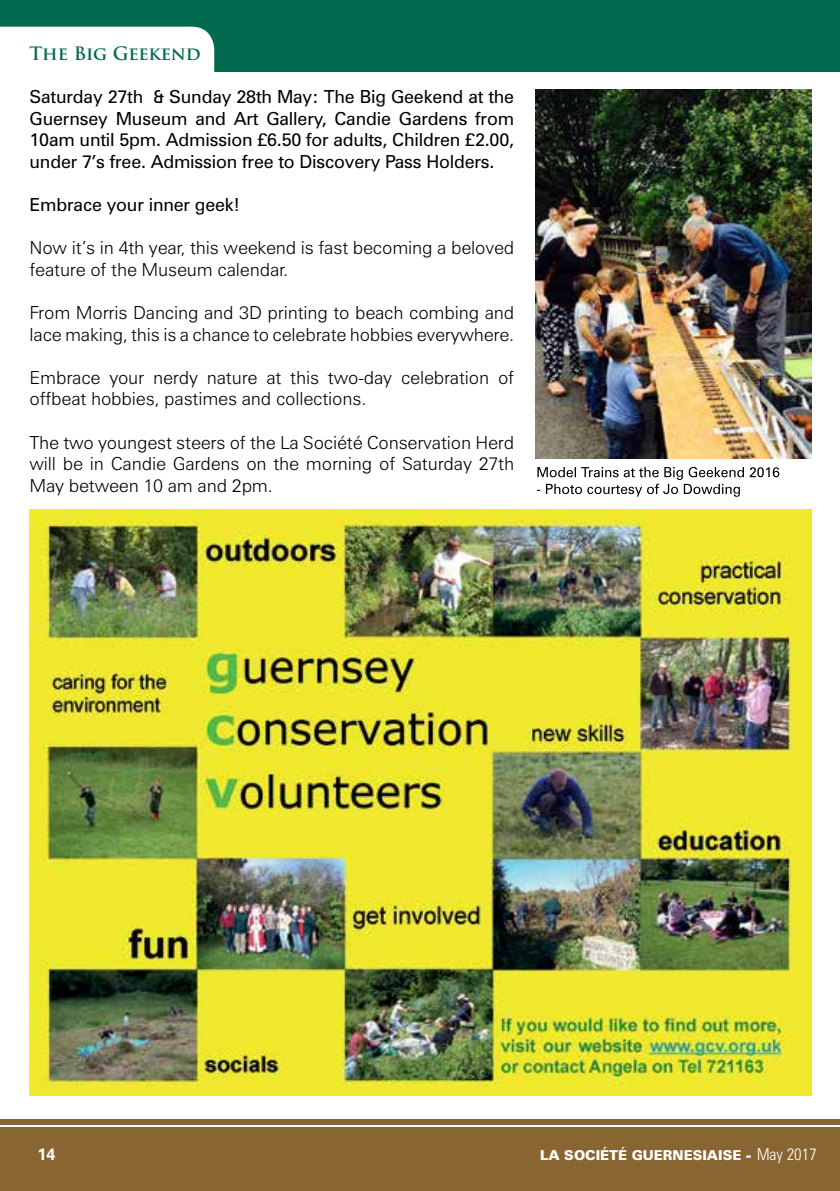
<style>
.page{position:relative;width:840px;height:1191px;background:#fff}
.page>*{position:absolute;margin:0;border:0;box-sizing:border-box;transform-origin:0 0}
.t1{font:300 18px/21.6px "Zurich BT";letter-spacing:-.01em;color:#000}
.t2{font:18px/21.6px "Zurich BT";letter-spacing:-.01em;color:#000;text-align:justify}
.t3{font:700 18px "Trajan Pro";letter-spacing:-.015em;color:#026b4f}
.t4{font:700 16.4px "Zurich BT";color:#fff}
.t5{font:900 13.6px "Zurich BT";color:#fff}
.s1{font-weight:300;font-stretch:condensed;font-size:16.4px}
</style>
<div class="page">
<div style="left:0;top:1127px;width:839px;height:64px;background:#896532"></div>
<div style="left:0;top:1118px;width:839px;height:6px;background:#896532"></div>
<div style="left:0;top:0;width:839px;height:72px;background:#026b4f"></div>
<div style="left:0;top:27px;width:214px;height:45px;background:#fff"></div>
<img style="left:535px;top:89px;width:276px;height:369px">
<svg style="left:536px;top:467px;width:242px;height:30px"></svg>
<img style="left:29px;top:509px;width:782px;height:586px">
<p class="t3" style="left:29px;top:42px;width:173px">The Big Geekend</p>
<p class="t2" style="left:29px;top:86px;width:486px">Saturday 27th &amp; Sunday 28th May: The Big Geekend at the Guernsey Museum and Art Gallery, Candie Gardens from 10am until 5pm. Admission £6.50 for adults, Children £2.00, under 7’s free. Admission free to Discovery Pass Holders.</p>
<p class="t2" style="left:29px;top:194px;width:212px">Embrace your inner geek!</p>
<p class="t1" style="left:29px;top:237px;width:486px">Now it’s in 4th year, this weekend is fast becoming a beloved feature of the Museum calendar.</p>
<p class="t1" style="left:29px;top:302px;width:486px">From Morris Dancing and 3D printing to beach combing and lace making, this is a chance to celebrate hobbies everywhere.</p>
<p class="t1" style="left:29px;top:366px;width:486px">Embrace your nerdy nature at this two-day celebration of offbeat hobbies, pastimes and collections.</p>
<p class="t1" style="left:29px;top:431px;width:486px;text-align:justify">The two youngest steers of the La Société Conservation Herd will be in Candie Gardens on the morning of Saturday 27th May between 10 am and 2pm.</p>
<p class="t4" style="left:37px;top:1143px;width:20px">14</p>
<p class="t5" style="left:540px;top:1146px;width:278px">LA SOCIÉTÉ GUERNESIAISE - <span class="s1">May 2017</span></p>
</div>
